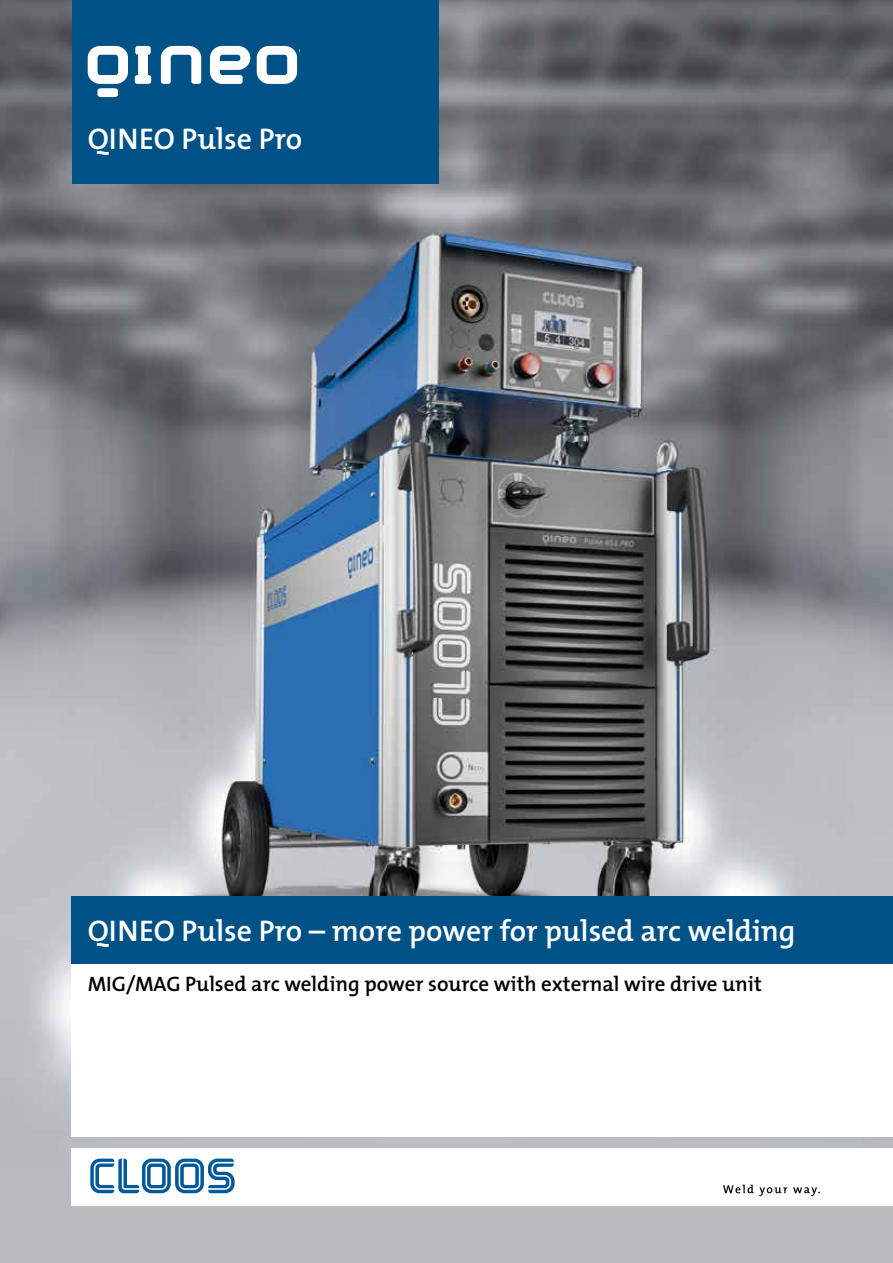
<style>
.page{position:relative;width:893px;height:1263px;background:#fff}
.page>*{position:absolute;margin:0;border:0;box-sizing:border-box;transform-origin:0 0}
.t1{font:600 30px "The Mix B6";color:#fff}
.t2{font:600 28.8px "The Mix B6";color:#fff}
.t3{font:600 21px "The Mix B6";color:#000}
</style>
<div class="page">
<img style="left:0;top:0;width:893px;height:1119px">
<div style="left:0;top:1119px;width:893px;height:144px;background:#b9bbbf"></div>
<div style="left:72px;top:0;width:366px;height:184px;background:#005286"></div>
<svg style="left:135px;top:46px;width:16px;height:38px"></svg>
<svg style="left:161px;top:46px;width:40px;height:38px"></svg>
<svg style="left:210px;top:46px;width:40px;height:38px"></svg>
<svg style="left:257px;top:46px;width:40px;height:38px"></svg>
<svg style="left:88px;top:46px;width:40px;height:51px"></svg>
<div style="left:72px;top:1148px;width:821px;height:57px;background:#fff"></div>
<div style="left:72px;top:895px;width:821px;height:69px;background:#005286"></div>
<svg style="left:90px;top:1158px;width:145px;height:35px"></svg>
<svg style="left:723px;top:1185px;width:64px;height:11px"></svg>
<svg style="left:793px;top:1187px;width:27px;height:9px"></svg>
<div style="left:72px;top:964px;width:821px;height:173px;background:#fff"></div>
<h1 class="t1" style="left:88px;top:122px;width:216px">QINEO Pulse Pro</h1>
<h2 class="t2" style="left:88px;top:132px;width:223px">QINEO Next 452C</h2>
<h1 class="t1" style="left:88px;top:914px;width:709px">QINEO Pulse Pro – more power for pulsed arc welding</h1>
<p class="t3" style="left:88px;top:973px;width:676px">MIG/MAG Pulsed arc welding power source with external wire drive unit</p>
</div>
